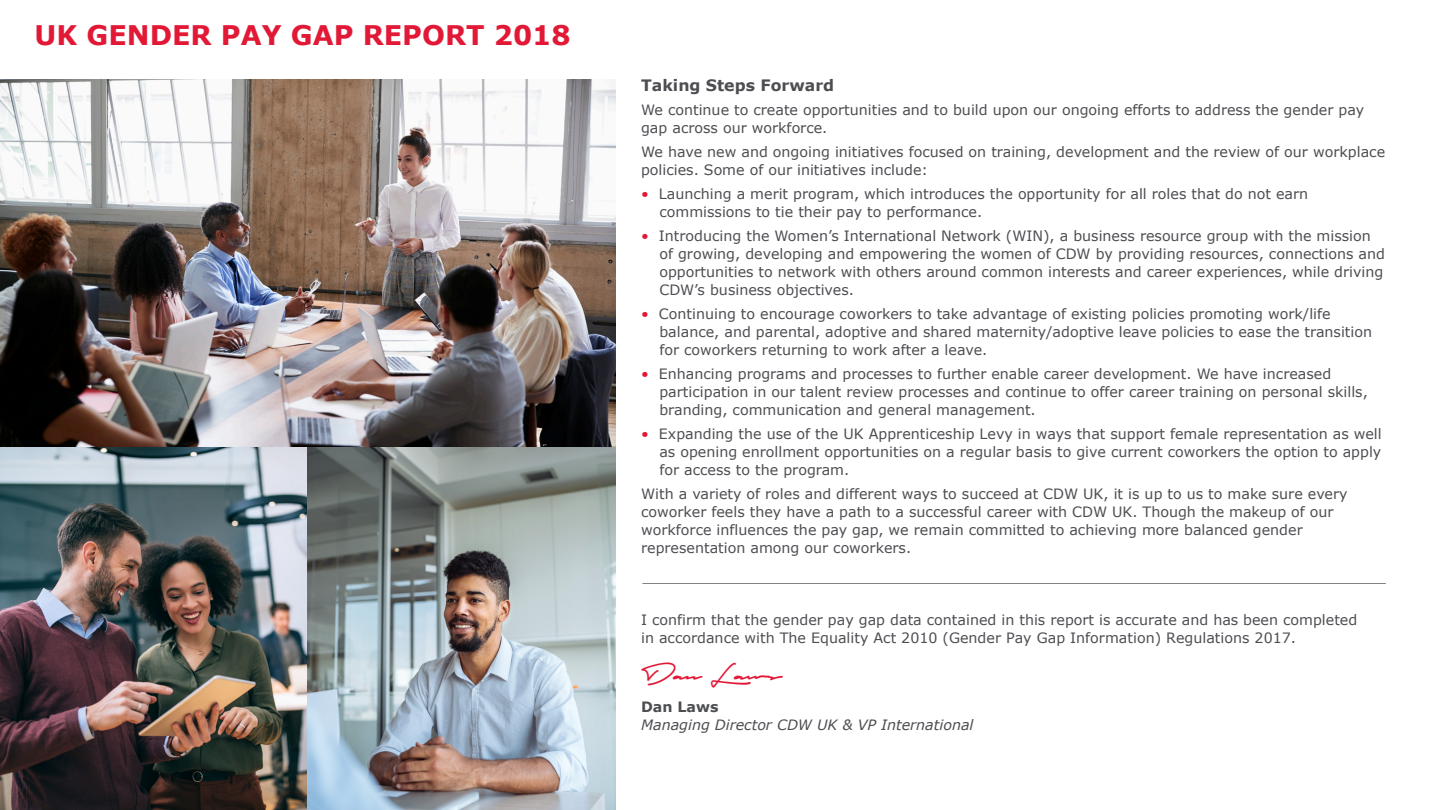
<style>
.page{position:relative;width:1437px;height:810px;background:#fff}
.page>*{position:absolute;margin:0;border:0;box-sizing:border-box;transform-origin:0 0}
.t1{font:30px "Autograf PERSONALUSEONLY";color:#e21936}
.t2{font:700 27px "Verdana";color:#e21936}
.t3{font:700 15.75px "Verdana";color:#4d4e52}
.t4{font:14.25px/18px "Verdana";color:#4d4e52}
.t5{font:italic 14.25px "Verdana";color:#4d4e52}
.t6{font:700 14.25px "Verdana";color:#4d4e52}
.s1{color:#e21936}
</style>
<div class="page">
<hr style="left:642px;top:583px;width:743px;height:1px;background:#838383">
<img style="left:0;top:79px;width:616px;height:368px">
<img style="left:0;top:447px;width:421px;height:362px">
<img style="left:308px;top:448px;width:308px;height:361px">
<h2 class="t2" style="left:34px;top:18px;width:537px">UK GENDER PAY GAP REPORT 2018</h2>
<p class="t3" style="left:641px;top:75px;width:195px">Taking Steps Forward</p>
<p class="t4" style="left:641px;top:101px;width:724px">We continue to create opportunities and to build upon our ongoing efforts to address the gender pay gap across our workforce.</p>
<p class="t4" style="left:641px;top:143px;width:745px">We have new and ongoing initiatives focused on training, development and the review of our workplace policies. Some of our initiatives include:</p>
<p class="t4" style="left:659px;top:185px;width:650px;text-indent:-18px"><span class="s1">•</span> Launching a merit program, which introduces the opportunity for all roles that do not earn commissions to tie their pay to performance.</p>
<p class="t4" style="left:659px;top:227px;width:727px;text-indent:-18px"><span class="s1">•</span> Introducing the Women’s International Network (WIN), a business resource group with the mission of growing, developing and empowering the women of CDW by providing resources, connections and opportunities to network with others around common interests and career experiences, while driving CDW’s business objectives.</p>
<p class="t4" style="left:659px;top:305px;width:714px;text-indent:-18px"><span class="s1">•</span> Continuing to encourage coworkers to take advantage of existing policies promoting work/life balance, and parental, adoptive and shared maternity/adoptive leave policies to ease the transition for coworkers returning to work after a leave.</p>
<p class="t4" style="left:659px;top:365px;width:710px;text-indent:-18px"><span class="s1">•</span> Enhancing programs and processes to further enable career development. We have increased participation in our talent review processes and continue to offer career training on personal skills, branding, communication and general management.</p>
<p class="t4" style="left:659px;top:425px;width:724px;text-align:justify;text-indent:-18px"><span class="s1">•</span> Expanding the use of the UK Apprenticeship Levy in ways that support female representation as well as opening enrollment opportunities on a regular basis to give current coworkers the option to apply for access to the program.</p>
<p class="t4" style="left:641px;top:485px;width:708px">With a variety of roles and different ways to succeed at CDW UK, it is up to us to make sure every coworker feels they have a path to a successful career with CDW UK. Though the makeup of our workforce influences the pay gap, we remain committed to achieving more balanced gender representation among our coworkers.</p>
<p class="t4" style="left:641px;top:611px;width:717px">I confirm that the gender pay gap data contained in this report is accurate and has been completed in accordance with The Equality Act 2010 (Gender Pay Gap Information) Regulations 2017.</p>
<h1 class="t1" style="left:641px;top:657px;width:143px">Dan Laws</h1>
<p class="t6" style="left:641px;top:698px;width:79px">Dan Laws</p>
<p class="t5" style="left:641px;top:716px;width:334px">Managing Director CDW UK &amp; VP International</p>
</div>
